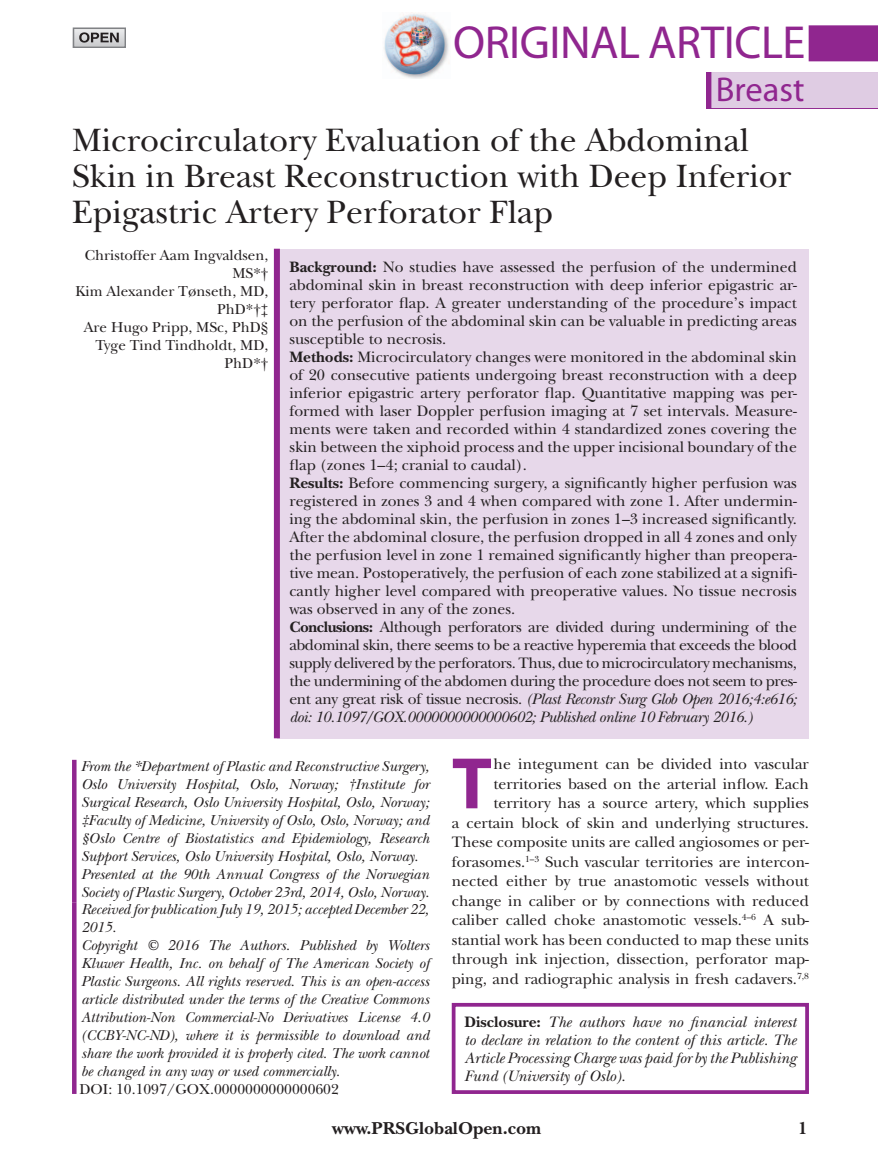
<style>
.page{position:relative;width:878px;height:1175px;background:#fff}
.page>*{position:absolute;margin:0;border:0;box-sizing:border-box;transform-origin:0 0}
.t1{font:700 73.65px "Myriad Pro";color:#90268f}
.t2{font:46.5px "Myriad Pro";letter-spacing:-.01em;color:#90268f}
.t3{font:34.5px "Myriad Pro";color:#90268f}
.t4{font:33.75px/36px "New Baskerville";color:#231f20}
.t5{font:700 18px "New Baskerville";color:#231f20}
.t6{font:15.75px/18px "New Baskerville";color:#231f20;text-align:right}
.t7{font:italic 15.75px/18px "New Baskerville";color:#231f20;text-align:justify}
.t8{font:italic 15px/18px "New Baskerville";color:#231f20}
.t9{font:15px/18px "New Baskerville";color:#231f20;text-align:right}
.s1{font-weight:700}
.s2{font-style:italic}
.s3{font-weight:700;font-style:normal}
</style>
<div class="page">
<img style="left:384px;top:12px;width:65px;height:66px">
<div style="left:73px;top:28px;width:52px;height:20px;border:2px solid #808285"></div>
<svg style="left:79px;top:32px;width:40px;height:11px"></svg>
<hr style="left:72px;top:902px;width:4px;height:191px;background:#90268f">
<hr style="left:72px;top:760px;width:4px;height:142px;background:#90268f">
<div style="left:277px;top:249px;width:531px;height:489px;background:#e7d8ea"></div>
<div style="left:274px;top:249px;width:6px;height:489px;background:#90268f"></div>
<div style="left:452px;top:1003px;width:356px;height:91px;border:4px solid #90268f"></div>
<div style="left:706px;top:72px;width:172px;height:36px;background:#90268f"></div>
<div style="left:711px;top:72px;width:167px;height:36px;background:#dfcce3"></div>
<div style="left:808px;top:25px;width:69px;height:36px;background:#90268f"></div>
<h2 class="t2" style="left:453px;top:14px;width:354px">ORIGINAL ARTICLE</h2>
<h3 class="t3" style="left:716px;top:68px;width:90px">BREAST</h3>
<h3 class="t4" style="left:72px;top:122px;width:720px">Microcirculatory Evaluation of the Abdominal<br>Skin in Breast Reconstruction with Deep Inferior<br>Epigastric Artery Perforator Flap</h3>
<p class="t9" style="left:76px;top:246px;width:194px">Christoffer Aam Ingvaldsen,<br>MS*†<br>Kim Alexander Tønseth, MD,<br>PhD*†‡<br>Are Hugo Pripp, MSc, PhD§<br>Tyge Tind Tindholdt, MD,<br>PhD*†</p>
<p class="t6" style="left:289px;top:258px;width:509px;text-align:left"><span class="s1">Background:</span> No studies have assessed the perfusion of the undermined abdominal skin in breast reconstruction with deep inferior epigastric ar&shy;tery perforator flap. A greater understanding of the procedure’s impact on the perfusion of the abdominal skin can be valuable in predicting areas susceptible to necrosis.<br><span class="s1">Methods:</span> Microcirculatory changes were monitored in the abdominal skin of 20 consecutive patients undergoing breast reconstruction with a deep inferior epigastric artery perforator flap. Quantitative mapping was per&shy;formed with laser Doppler perfusion imaging at 7 set intervals. Measure&shy;ments were taken and recorded within 4 standardized zones covering the skin between the xiphoid process and the upper incisional boundary of the flap (zones 1–4; cranial to caudal).<br><span class="s1">Results:</span> Before commencing surgery, a significantly higher perfusion was registered in zones 3 and 4 when compared with zone 1. After undermin&shy;ing the abdominal skin, the perfusion in zones 1–3 increased significantly.<br>After the abdominal closure, the perfusion dropped in all 4 zones and only the perfusion level in zone 1 remained significantly higher than preopera&shy;tive mean. Postoperatively, the perfusion of each zone stabilized at a signifi&shy;cantly higher level compared with preoperative values. No tissue necrosis was observed in any of the zones.<br><span class="s1">Conclusions:</span> Although perforators are divided during undermining of the abdominal skin, there seems to be a reactive hyperemia that exceeds the blood supply delivered by the perforators. Thus, due to microcirculatory mechanisms, the undermining of the abdomen during the procedure does not seem to pres&shy;ent any great risk of tissue necrosis. <span class="s2">(Plast Reconstr Surg Glob Open 2016;4:e616; doi: 10.1097/GOX.0000000000000602; Published online 10 February 2016.)</span></p>
<p class="t8" style="left:81px;top:757px;width:350px">From the *Department of Plastic and Reconstructive Surgery, Oslo University Hospital, Oslo, Norway; †Institute for Surgical Research, Oslo University Hospital, Oslo, Norway; ‡Faculty of Medicine, University of Oslo, Oslo, Norway; and §Oslo Centre of Biostatistics and Epidemiology, Research Support Services, Oslo University Hospital, Oslo, Norway.<br>Presented at the 90th Annual Congress of the Norwegian Society of Plastic Surgery, October 23rd, 2014, Oslo, Norway.</p>
<p class="t8" style="left:81px;top:900px;width:350px">Received for publication July 19, 2015; accepted December 22, 2015.<br>Copyright © 2016 The Authors. Published by Wolters Kluwer Health, Inc. on behalf of The American Society of Plastic Surgeons. All rights reserved. This is an open-access article distributed under the terms of the Creative Commons Attribution-Non Commercial-No Derivatives License 4.0 (CCBY-NC-ND), where it is permissible to download and share the work provided it is properly cited. The work cannot be changed in any way or used commercially.</p>
<p class="t9" style="left:80px;top:1080px;width:261px">DOI: 10.1097/GOX.0000000000000602</p>
<p class="t6" style="left:451px;top:754px;width:359px;line-height:19.5px">he integument can be divided into vascular territories based on the arterial inflow. Each territory has a source artery, which supplies<br>a certain block of skin and underlying structures.<br>These composite units are called angiosomes or per&shy;forasomes.<sup>1–3</sup> Such vascular territories are intercon&shy;nected either by true anastomotic vessels without change in caliber or by connections with reduced caliber called choke anastomotic vessels.<sup>4–6</sup> A sub&shy;stantial work has been conducted to map these units through ink injection, dissection, perforator map&shy;ping, and radiographic analysis in fresh cadavers.<sup>7,8</sup></p>
<h1 class="t1" style="left:452px;top:735px;width:42px">T</h1>
<p class="t7" style="left:464px;top:1013px;width:333px"><span class="s3">Disclosure:</span> The authors have no financial interest to declare in relation to the content of this article. The Article Processing Charge was paid for by the Publishing Fund (University of Oslo).</p>
<p class="t5" style="left:332px;top:1118px;width:210px">www.PRSGlobalOpen.com</p>
<p class="t5" style="left:798px;top:1118px;width:11px">1</p>
</div>
